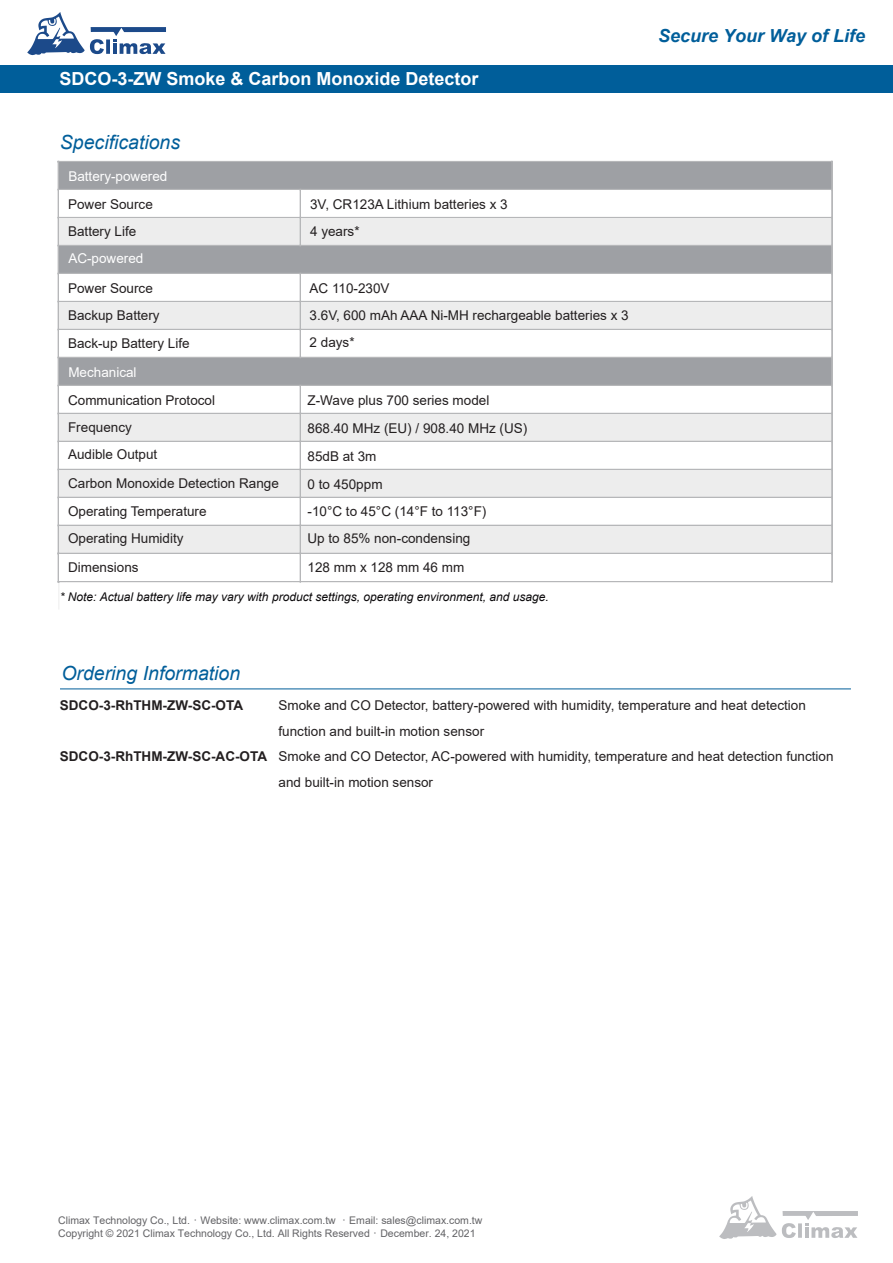
<style>
.page{position:relative;width:893px;height:1263px;background:#fff}
.page>*{position:absolute;margin:0;border:0;box-sizing:border-box;transform-origin:0 0}
.t1{font:italic 19.5px "Arial";color:#005e9a}
.t2{font:700 18px "Arial";color:#fff}
.t3{font:italic 700 18px "Arial";color:#005e9a}
.t4{font:13.5px/27.5px "Arial";color:#231f20}
.t5{font:700 13.5px "Arial";color:#231f20}
.t6{font:13.5px "Arial";color:#fff}
.t7{font:italic 12px "Arial";color:#0a080a}
.t8{font:10.5px/12.6px "Arial";color:#636366}
.s1{font-family:"Adobe Ming Std";font-weight:300}
</style>
<div class="page">
<div style="left:0;top:65px;width:893px;height:27px;background:#005e9a"></div>
<svg style="left:719px;top:1196px;width:139px;height:43px"></svg>
<hr style="left:60px;top:688px;width:791px;height:1px;background:#005e9a">
<div style="left:59px;top:162px;width:8px;height:27px;background:#9ea0a4"></div>
<div style="left:824px;top:162px;width:8px;height:27px;background:#9ea0a4"></div>
<div style="left:67px;top:162px;width:757px;height:27px;background:#9ea0a4"></div>
<hr style="left:59px;top:161px;width:773px;height:1px;background:#b6b7b9">
<hr style="left:59px;top:189px;width:241px;height:1px;background:#b6b7b9">
<hr style="left:301px;top:189px;width:531px;height:1px;background:#b6b7b9">
<div style="left:59px;top:218px;width:8px;height:27px;background:#ededed"></div>
<div style="left:292px;top:218px;width:8px;height:27px;background:#ededed"></div>
<div style="left:67px;top:218px;width:225px;height:27px;background:#ededed"></div>
<div style="left:301px;top:218px;width:8px;height:27px;background:#ededed"></div>
<div style="left:824px;top:218px;width:8px;height:27px;background:#ededed"></div>
<div style="left:309px;top:218px;width:515px;height:27px;background:#ededed"></div>
<hr style="left:59px;top:217px;width:241px;height:1px;background:#b6b7b9">
<hr style="left:301px;top:217px;width:531px;height:1px;background:#b6b7b9">
<div style="left:59px;top:246px;width:8px;height:27px;background:#9ea0a4"></div>
<div style="left:824px;top:246px;width:8px;height:27px;background:#9ea0a4"></div>
<div style="left:67px;top:246px;width:757px;height:27px;background:#9ea0a4"></div>
<hr style="left:59px;top:245px;width:241px;height:1px;background:#b6b7b9">
<svg style="left:300px;top:189px;width:1px;height:57px"></svg>
<hr style="left:301px;top:245px;width:531px;height:1px;background:#b6b7b9">
<hr style="left:59px;top:273px;width:241px;height:1px;background:#b6b7b9">
<hr style="left:301px;top:273px;width:531px;height:1px;background:#b6b7b9">
<div style="left:59px;top:302px;width:8px;height:27px;background:#ededed"></div>
<div style="left:292px;top:302px;width:8px;height:27px;background:#ededed"></div>
<div style="left:67px;top:302px;width:225px;height:27px;background:#ededed"></div>
<div style="left:301px;top:302px;width:8px;height:27px;background:#ededed"></div>
<div style="left:824px;top:302px;width:8px;height:27px;background:#ededed"></div>
<div style="left:309px;top:302px;width:515px;height:27px;background:#ededed"></div>
<hr style="left:59px;top:301px;width:241px;height:1px;background:#b6b7b9">
<hr style="left:301px;top:301px;width:531px;height:1px;background:#b6b7b9">
<hr style="left:59px;top:329px;width:241px;height:1px;background:#b6b7b9">
<hr style="left:301px;top:329px;width:531px;height:1px;background:#b6b7b9">
<div style="left:59px;top:358px;width:8px;height:27px;background:#9ea0a4"></div>
<div style="left:824px;top:358px;width:8px;height:27px;background:#9ea0a4"></div>
<div style="left:67px;top:358px;width:757px;height:27px;background:#9ea0a4"></div>
<hr style="left:59px;top:357px;width:241px;height:1px;background:#b6b7b9">
<svg style="left:300px;top:273px;width:1px;height:85px"></svg>
<hr style="left:301px;top:357px;width:531px;height:1px;background:#b6b7b9">
<hr style="left:59px;top:385px;width:241px;height:1px;background:#b6b7b9">
<hr style="left:301px;top:385px;width:531px;height:1px;background:#b6b7b9">
<div style="left:59px;top:414px;width:8px;height:27px;background:#ededed"></div>
<div style="left:292px;top:414px;width:8px;height:27px;background:#ededed"></div>
<div style="left:67px;top:414px;width:225px;height:27px;background:#ededed"></div>
<div style="left:301px;top:414px;width:8px;height:27px;background:#ededed"></div>
<div style="left:824px;top:414px;width:8px;height:27px;background:#ededed"></div>
<div style="left:309px;top:414px;width:515px;height:27px;background:#ededed"></div>
<hr style="left:59px;top:413px;width:241px;height:1px;background:#b6b7b9">
<hr style="left:301px;top:413px;width:531px;height:1px;background:#b6b7b9">
<hr style="left:59px;top:441px;width:241px;height:1px;background:#b6b7b9">
<hr style="left:301px;top:441px;width:531px;height:1px;background:#b6b7b9">
<div style="left:59px;top:470px;width:8px;height:27px;background:#ededed"></div>
<div style="left:292px;top:470px;width:8px;height:27px;background:#ededed"></div>
<div style="left:67px;top:470px;width:225px;height:27px;background:#ededed"></div>
<div style="left:301px;top:470px;width:8px;height:27px;background:#ededed"></div>
<div style="left:824px;top:470px;width:8px;height:27px;background:#ededed"></div>
<div style="left:309px;top:470px;width:515px;height:27px;background:#ededed"></div>
<hr style="left:59px;top:469px;width:241px;height:1px;background:#b6b7b9">
<hr style="left:301px;top:469px;width:531px;height:1px;background:#b6b7b9">
<hr style="left:59px;top:497px;width:241px;height:1px;background:#b6b7b9">
<hr style="left:301px;top:497px;width:531px;height:1px;background:#b6b7b9">
<div style="left:59px;top:526px;width:8px;height:27px;background:#ededed"></div>
<div style="left:292px;top:526px;width:8px;height:27px;background:#ededed"></div>
<div style="left:67px;top:526px;width:225px;height:27px;background:#ededed"></div>
<div style="left:301px;top:526px;width:8px;height:27px;background:#ededed"></div>
<div style="left:824px;top:526px;width:8px;height:27px;background:#ededed"></div>
<div style="left:309px;top:526px;width:515px;height:27px;background:#ededed"></div>
<hr style="left:59px;top:525px;width:241px;height:1px;background:#b6b7b9">
<hr style="left:301px;top:525px;width:531px;height:1px;background:#b6b7b9">
<hr style="left:59px;top:553px;width:241px;height:1px;background:#b6b7b9">
<hr style="left:301px;top:553px;width:531px;height:1px;background:#b6b7b9">
<svg style="left:27px;top:12px;width:139px;height:43px"></svg>
<hr style="left:59px;top:581px;width:241px;height:1px;background:#b6b7b9">
<svg style="left:300px;top:385px;width:1px;height:197px"></svg>
<hr style="left:301px;top:581px;width:531px;height:1px;background:#b6b7b9">
<svg style="left:831px;top:161px;width:2px;height:421px"></svg>
<svg style="left:58px;top:161px;width:1px;height:422px"></svg>
<h2 class="t2" style="left:59px;top:66px;width:421px">SDCO-3-ZW Smoke &amp; Carbon Monoxide Detector</h2>
<h1 class="t1" style="left:60px;top:129px;width:122px">Specifications</h1>
<p class="t6" style="left:68px;top:167px;width:101px">Battery-powered</p>
<p class="t4" style="left:68px;top:191px;width:86px;line-height:27px">Power Source<br>Battery Life</p>
<p class="t6" style="left:68px;top:249px;width:77px">AC-powered</p>
<p class="t4" style="left:68px;top:274px;width:123px">Power Source<br>Backup Battery<br>Back-up Battery Life</p>
<p class="t6" style="left:68px;top:363px;width:70px">Mechanical</p>
<p class="t4" style="left:68px;top:387px;width:149px;line-height:27px">Communication Protocol<br>Frequency<br>Audible Output</p>
<p class="t4" style="left:68px;top:469px;width:212px;line-height:28.5px">Carbon Monoxide Detection Range<br>Operating Temperature</p>
<p class="t4" style="left:68px;top:524px;width:117px;line-height:28.5px">Operating Humidity<br>Dimensions</p>
<p class="t4" style="left:310px;top:191px;width:199px;line-height:27px">3V, CR123A Lithium batteries x 3<br>4 years*</p>
<p class="t4" style="left:310px;top:275px;width:321px;line-height:27px">AC 110-230V<br>3.6V, 600 mAh AAA Ni-MH rechargeable batteries x 3<br>2 days*</p>
<p class="t4" style="left:307px;top:387px;width:221px">Z-Wave plus 700 series model<br>868.40 MHz (EU) / 908.40 MHz (US)<br>85dB at 3m<br>0 to 450ppm<br>-10°C to 45°C (14°F to 113°F)<br>Up to 85% non-condensing</p>
<p class="t4" style="left:307px;top:554px;width:158px">128 mm x 128 mm 46 mm</p>
<p class="t7" style="left:60px;top:589px;width:490px">* Note: Actual battery life may vary with product settings, operating environment, and usage.</p>
<h2 class="t3" style="left:658px;top:24px;width:209px">Secure Your Way of Life</h2>
<h1 class="t1" style="left:61px;top:660px;width:180px">Ordering Information</h1>
<p class="t5" style="left:60px;top:696px;width:185px">SDCO-3-RhTHM-ZW-SC-OTA</p>
<p class="t5" style="left:60px;top:747px;width:209px">SDCO-3-RhTHM-ZW-SC-AC-OTA</p>
<p class="t4" style="left:279px;top:693px;width:556px;line-height:25.5px">Smoke and CO Detector, battery-powered with humidity, temperature and heat detection function and built-in motion sensor<br>Smoke and CO Detector, AC-powered with humidity, temperature and heat detection function and built-in motion sensor</p>
<p class="t8" style="left:58px;top:1214px;width:426px">Climax Technology Co., Ltd.<span class="s1">．</span>Website: www.climax.com.tw <span class="s1">．</span>Email: sales@climax.com.tw<br>Copyright © 2021 Climax Technology Co., Ltd. All Rights Reserved<span class="s1">．</span>December. 24, 2021</p>
</div>
